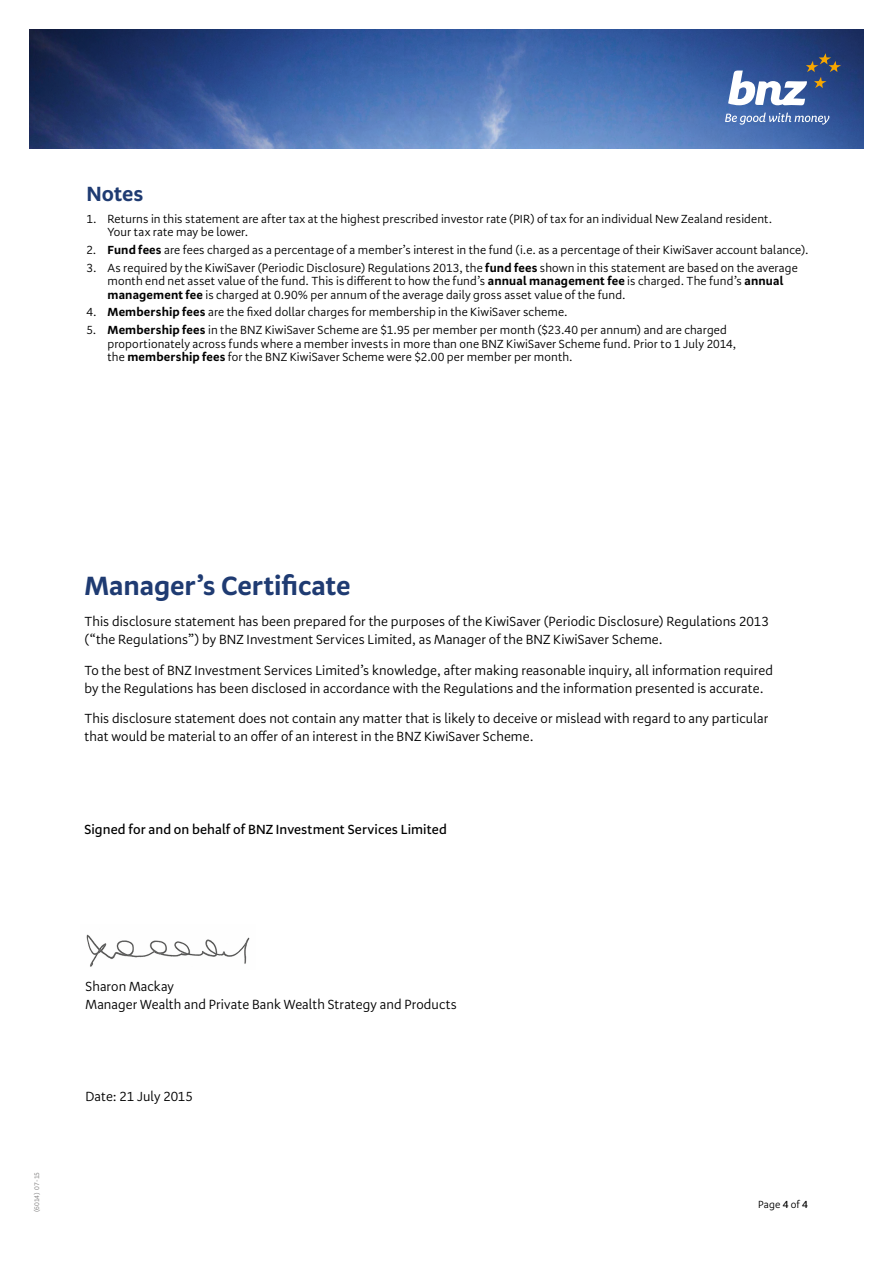
<style>
.page{position:relative;width:893px;height:1263px;background:#fff}
.page>*{position:absolute;margin:0;border:0;box-sizing:border-box;transform-origin:0 0}
.t1{font:700 27px "Serrano Pro";letter-spacing:-.005em;color:#1f3b72}
.t2{font:700 21px "Serrano Pro";color:#1f3b72}
.t3{font:13.5px/18px "Serrano Pro";letter-spacing:.005em;color:#000}
.t4{font:600 13.5px "Serrano Pro";letter-spacing:.005em;color:#000}
.t5{font:12px/13.5px "Serrano Pro";letter-spacing:.01em;color:#000}
.t6{font:10.5px "Serrano Pro";letter-spacing:.015em;color:#000}
.t7{font:6.75px "Serrano Pro";color:#7c7b7b}
.s1{font-weight:700}
.s2{font-weight:600}
</style>
<div class="page">
<img style="left:30px;top:30px;width:833px;height:119px">
<svg style="left:728px;top:53px;width:113px;height:52px"></svg>
<svg style="left:725px;top:113px;width:104px;height:12px"></svg>
<img style="left:86px;top:934px;width:164px;height:33px">
<h2 class="t2" style="left:86px;top:181px;width:58px">Notes</h2>
<p class="t5" style="left:107px;top:212px;width:666px;text-indent:-21px">1. Returns in this statement are after tax at the highest prescribed investor rate (PIR) of tax for an individual New Zealand resident.<br>Your tax rate may be lower.</p>
<p class="t5" style="left:86px;top:243px;width:724px">2. <span class="s1">Fund fees</span> are fees charged as a percentage of a member’s interest in the fund (i.e. as a percentage of their KiwiSaver account balance).</p>
<p class="t5" style="left:107px;top:261px;width:692px;text-indent:-21px">3. As required by the KiwiSaver (Periodic Disclosure) Regulations 2013, the <span class="s1">fund fees</span> shown in this statement are based on the average month end net asset value of the fund. This is different to how the fund’s <span class="s1">annual management fee</span> is charged. The fund’s <span class="s1">annual management fee</span> is charged at 0.90% per annum of the average daily gross asset value of the fund.</p>
<p class="t5" style="left:86px;top:306px;width:483px">4. <span class="s1">Membership fees</span> are the fixed dollar charges for membership in the KiwiSaver scheme.</p>
<p class="t5" style="left:107px;top:324px;width:630px;text-indent:-21px">5. <span class="s1">Membership fees</span> in the BNZ KiwiSaver Scheme are $1.95 per member per month ($23.40 per annum) and are charged proportionately across funds where a member invests in more than one BNZ KiwiSaver Scheme fund. Prior to 1 July 2014, the <span class="s1">membership fees</span> for the BNZ KiwiSaver Scheme were $2.00 per member per month.</p>
<h1 class="t1" style="left:85px;top:570px;width:268px">Manager’s Certificate</h1>
<p class="t3" style="left:85px;top:613px;width:686px">This disclosure statement has been prepared for the purposes of the KiwiSaver (Periodic Disclosure) Regulations 2013 (“the Regulations”) by BNZ Investment Services Limited, as Manager of the BNZ KiwiSaver Scheme.</p>
<p class="t3" style="left:85px;top:661px;width:690px">To the best of BNZ Investment Services Limited’s knowledge, after making reasonable inquiry, all information required by the Regulations has been disclosed in accordance with the Regulations and the information presented is accurate.</p>
<p class="t3" style="left:85px;top:710px;width:686px">This disclosure statement does not contain any matter that is likely to deceive or mislead with regard to any particular that would be material to an offer of an interest in the BNZ KiwiSaver Scheme.</p>
<p class="t4" style="left:85px;top:821px;width:364px">Signed for and on behalf of BNZ Investment Services Limited</p>
<p class="t7" style="left:33px;top:1212px;width:42px;rotate:-90deg">(6014) 07-15</p>
<p class="t3" style="left:86px;top:978px;width:373px">Sharon Mackay<br>Manager Wealth and Private Bank Wealth Strategy and Products</p>
<p class="t3" style="left:86px;top:1088px;width:109px">Date: 21 July 2015</p>
<p class="t6" style="left:758px;top:1198px;width:51px">Page <span class="s2">4</span> of <span class="s2">4</span></p>
</div>
